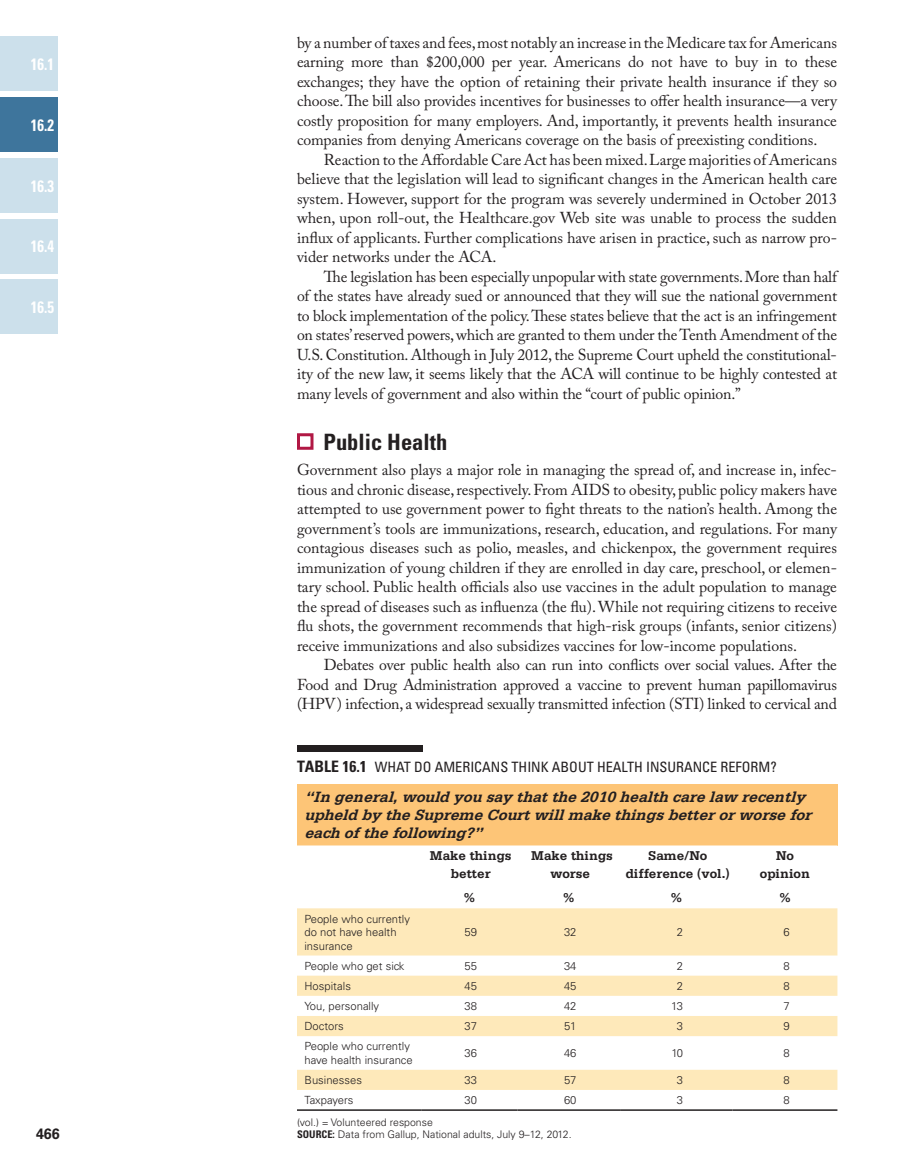
<style>
.page{position:relative;width:918px;height:1175px;background:#fff}
.page>*{position:absolute;margin:0;border:0;box-sizing:border-box;transform-origin:0 0}
.t1{font:700 condensed 22.5px "Univers LT Std";color:#231f20}
.t2{font:700 condensed 16.5px "Univers LT Std";color:#fff;scale:.9 1}
.t3{font:15.75px/19.5px "Adobe Caslon Pro";letter-spacing:-.005em;color:#231f20;text-align:justify}
.t4{font:italic 700 15.75px/18px "Serifa Std";color:#231f20}
.t5{font:700 condensed 15.75px "Univers LT Std";color:#231f20}
.t6{font:700 15px "Univers LT Std";color:#231f20;scale:.95 1}
.t7{font:condensed 14.25px "Univers LT Std";color:#231f20}
.t8{font:700 13.5px/18px "Serifa Std";color:#231f20;text-align:center}
.t9{font:300 11.25px/13.5px "Univers LT Std";color:#231f20}
.t10{font:300 10.5px "Univers LT Std";color:#231f20}
.t11{font:700 condensed 10.5px "Univers LT Std";color:#231f20}
.s1{font-weight:400;font-size:14.25px}
.s2{font-weight:700;font-stretch:condensed}
</style>
<div class="page">
<div style="left:0;top:36px;width:58px;height:55px;background:#cce0eb"></div>
<div style="left:0;top:218px;width:58px;height:55px;background:#cce0eb"></div>
<div style="left:0;top:279px;width:58px;height:55px;background:#cce0eb"></div>
<div style="left:0;top:158px;width:58px;height:55px;background:#cce0eb"></div>
<div style="left:0;top:97px;width:58px;height:55px;background:#3e759c"></div>
<div style="left:297px;top:433px;width:17px;height:17px;border:3px solid #b11844"></div>
<div style="left:297px;top:784px;width:540px;height:61px;background:#fdc577"></div>
<svg style="left:297px;top:845px;width:540px;height:265px"></svg>
<svg style="left:297px;top:908px;width:540px;height:181px;fill:#fee9ba"></svg>
<hr style="left:297px;top:1109px;width:124px;height:1px;background:#231f20">
<hr style="left:421px;top:1109px;width:96px;height:1px;background:#231f20">
<hr style="left:518px;top:1109px;width:102px;height:1px;background:#231f20">
<hr style="left:620px;top:1109px;width:113px;height:1px;background:#231f20">
<hr style="left:733px;top:1109px;width:104px;height:1px;background:#231f20">
<div style="left:297px;top:745px;width:126px;height:6px;background:#231f20"></div>
<p class="t2" style="left:31px;top:54px;width:27px">16.1</p>
<p class="t2" style="left:31px;top:115px;width:27px">16.2</p>
<p class="t2" style="left:31px;top:175px;width:27px">16.3</p>
<p class="t2" style="left:31px;top:236px;width:27px">16.4</p>
<p class="t2" style="left:31px;top:297px;width:27px">16.5</p>
<p class="t6" style="left:36px;top:1124px;width:27px">466</p>
<p class="t3" style="left:297px;top:32px;width:542px">by a number of taxes and fees, most notably an increase in the Medicare tax for Americans earning more than $200,000 per year. Americans do not have to buy in to these exchanges; they have the option of retaining their private health insurance if they so choose. The bill also provides incentives for businesses to offer health insurance—a very costly proposition for many employers. And, importantly, it prevents health insurance companies from denying Americans coverage on the basis of preexisting conditions.</p>
<p class="t3" style="left:297px;top:149px;width:542px;text-indent:27px">Reaction to the Affordable Care Act has been mixed. Large majorities of Americans believe that the legislation will lead to significant changes in the American health care system. However, support for the program was severely undermined in October 2013 when, upon roll-out, the Healthcare.gov Web site was unable to process the sudden influx of applicants. Further complications have arisen in practice, such as narrow pro&shy;vider networks under the ACA.</p>
<p class="t3" style="left:297px;top:266px;width:542px;text-indent:27px">The legislation has been especially unpopular with state governments. More than half of the states have already sued or announced that they will sue the national government to block implementation of the policy. These states believe that the act is an infringement on states’ reserved powers, which are granted to them under the Tenth Amendment of the U.S. Constitution. Although in July 2012, the Supreme Court upheld the constitutional&shy;ity of the new law, it seems likely that the ACA will continue to be highly contested at many levels of government and also within the “court of public opinion.”</p>
<h1 class="t1" style="left:323px;top:428px;width:125px">Public Health</h1>
<p class="t3" style="left:297px;top:460px;width:542px">Government also plays a major role in managing the spread of, and increase in, infec&shy;tious and chronic disease, respectively. From AIDS to obesity, public policy makers have attempted to use government power to fight threats to the nation’s health. Among the government’s tools are immunizations, research, education, and regulations. For many contagious diseases such as polio, measles, and chickenpox, the government requires immunization of young children if they are enrolled in day care, preschool, or elemen&shy;tary school. Public health officials also use vaccines in the adult population to manage the spread of diseases such as influenza (the flu). While not requiring citizens to receive flu shots, the government recommends that high-risk groups (infants, senior citizens) receive immunizations and also subsidizes vaccines for low-income populations.</p>
<p class="t3" style="left:297px;top:655px;width:541px;text-indent:27px">Debates over public health also can run into conflicts over social values. After the Food and Drug Administration approved a vaccine to prevent human papillomavirus (HPV) infection, a widespread sexually transmitted infection (STI) linked to cervical and</p>
<p class="t5" style="left:297px;top:757px;width:99px">Table 16.1 <span class="s1">WHAT</span></p>
<p class="t7" style="left:414px;top:758px;width:78px">DO AMERICANS</p>
<p class="t7" style="left:512px;top:758px;width:67px">THINK ABOUT</p>
<p class="t7" style="left:597px;top:758px;width:62px">HEALTH INSU</p>
<p class="t7" style="left:676px;top:758px;width:102px">RAN CE REFO RM?</p>
<p class="t4" style="left:304px;top:787px;width:514px">“In general,wouldyousaythatthe2010healthcarelaw recently upheldbytheSupremeCourtwillmakethingsbetterorworsefor eachofthefollowing?”</p>
<p class="t8" style="left:430px;top:846px;width:83px">Make things better</p>
<p class="t8" style="left:463px;top:888px;width:14px">%</p>
<p class="t8" style="left:531px;top:846px;width:83px">Make things worse</p>
<p class="t8" style="left:563px;top:888px;width:14px">%</p>
<p class="t8" style="left:626px;top:846px;width:106px">Same/No difference (vol.)</p>
<p class="t8" style="left:670px;top:888px;width:14px">%</p>
<p class="t8" style="left:760px;top:846px;width:52px">No opinion</p>
<p class="t8" style="left:779px;top:888px;width:14px">%</p>
<p class="t9" style="left:304px;top:911px;width:107px">People who currently do not have health insurance</p>
<p class="t9" style="left:465px;top:925px;width:14px">59</p>
<p class="t9" style="left:564px;top:925px;width:14px">32</p>
<p class="t9" style="left:677px;top:925px;width:8px">2</p>
<p class="t9" style="left:783px;top:925px;width:8px">6</p>
<p class="t9" style="left:304px;top:959px;width:102px">People who get sick</p>
<p class="t9" style="left:465px;top:959px;width:14px">55</p>
<p class="t9" style="left:564px;top:959px;width:14px">34</p>
<p class="t9" style="left:677px;top:959px;width:8px">2</p>
<p class="t9" style="left:783px;top:959px;width:8px">8</p>
<p class="t9" style="left:304px;top:979px;width:48px">Hospitals</p>
<p class="t9" style="left:465px;top:979px;width:14px">45</p>
<p class="t9" style="left:564px;top:979px;width:14px">45</p>
<p class="t9" style="left:677px;top:979px;width:8px">2</p>
<p class="t9" style="left:783px;top:979px;width:8px">8</p>
<p class="t9" style="left:304px;top:999px;width:76px">You, personally</p>
<p class="t9" style="left:465px;top:999px;width:14px">38</p>
<p class="t9" style="left:564px;top:999px;width:14px">42</p>
<p class="t9" style="left:671px;top:999px;width:13px">13</p>
<p class="t9" style="left:783px;top:999px;width:8px">7</p>
<p class="t9" style="left:304px;top:1019px;width:41px">Doctors</p>
<p class="t9" style="left:465px;top:1019px;width:14px">37</p>
<p class="t9" style="left:564px;top:1019px;width:14px">51</p>
<p class="t9" style="left:677px;top:1019px;width:8px">3</p>
<p class="t9" style="left:783px;top:1019px;width:8px">9</p>
<p class="t9" style="left:304px;top:1039px;width:110px">People who currently have health insurance</p>
<p class="t9" style="left:465px;top:1046px;width:14px">36</p>
<p class="t9" style="left:564px;top:1046px;width:14px">46</p>
<p class="t9" style="left:671px;top:1046px;width:13px">10</p>
<p class="t9" style="left:783px;top:1046px;width:8px">8</p>
<p class="t9" style="left:304px;top:1073px;width:59px">Businesses</p>
<p class="t9" style="left:465px;top:1073px;width:14px">33</p>
<p class="t9" style="left:564px;top:1073px;width:14px">57</p>
<p class="t9" style="left:677px;top:1073px;width:8px">3</p>
<p class="t9" style="left:783px;top:1073px;width:8px">8</p>
<p class="t9" style="left:304px;top:1093px;width:51px">Taxpayers</p>
<p class="t9" style="left:465px;top:1093px;width:14px">30</p>
<p class="t9" style="left:564px;top:1093px;width:14px">60</p>
<p class="t9" style="left:677px;top:1093px;width:8px">3</p>
<p class="t9" style="left:783px;top:1093px;width:8px">8</p>
<p class="t10" style="left:297px;top:1116px;width:137px">(vol.) = Volunteered response</p>
<p class="t11" style="left:297px;top:1128px;width:7px">SOURCE</p>
<p class="t10" style="left:333px;top:1128px;width:241px"><span class="s2">:</span> Data from Gallup, National adults, July 9–12, 2012.</p>
</div>
